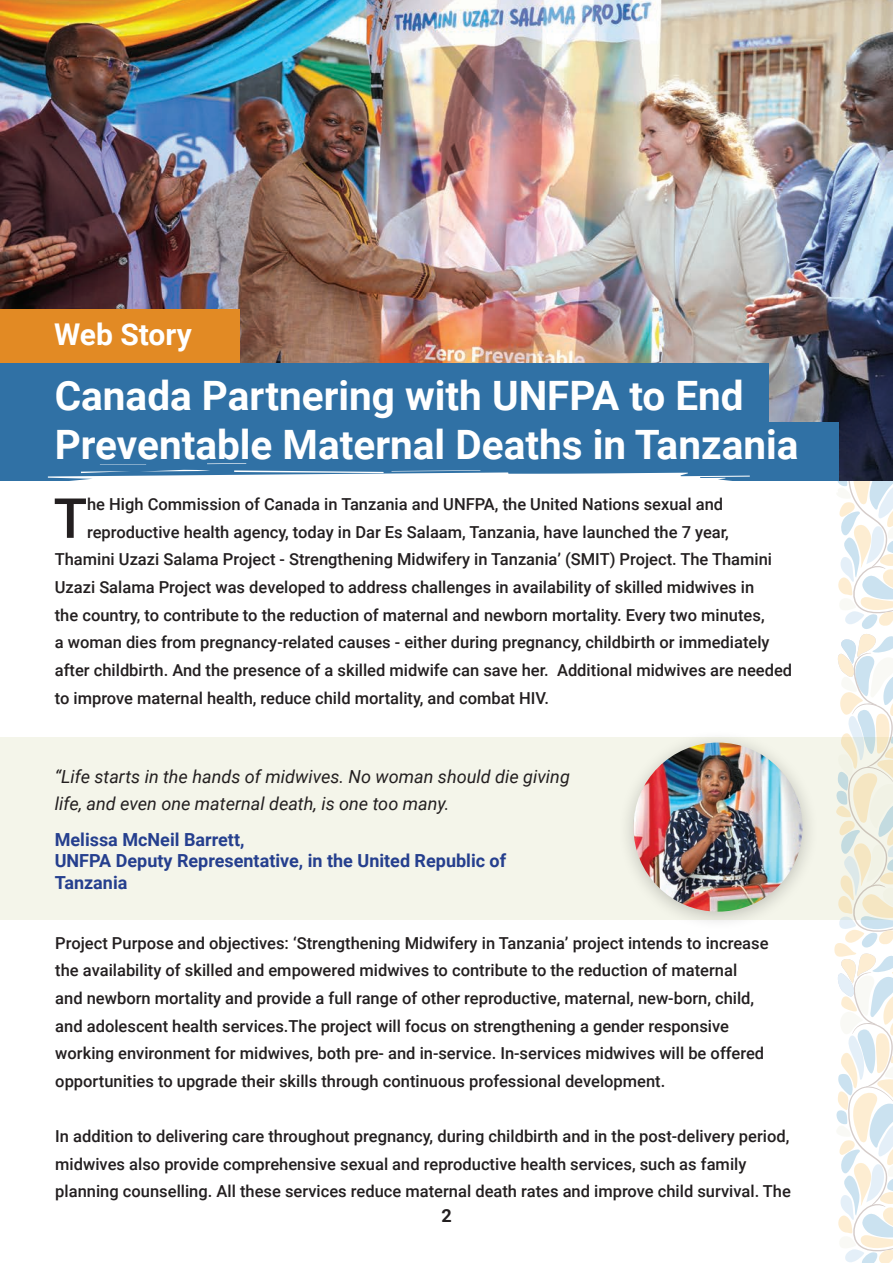
<style>
.page{position:relative;width:893px;height:1263px;background:#fff}
.page>*{position:absolute;margin:0;border:0;box-sizing:border-box;transform-origin:0 0}
.t1{font:500 55.35px "Roboto";color:#231f20}
.t2{font:700 40.5px/48.6px "Roboto";color:#fff}
.t3{font:700 30px "Roboto";color:#fff}
.t4{font:italic 18px/27.6px "Roboto";color:#231f20}
.t5{font:700 18px/21.6px "Roboto";color:#253f8e}
.t6{font:700 18px "Roboto";color:#231f20}
.t7{font:500 16.5px/27.6px "Roboto";color:#231f20}
</style>
<div class="page">
<img style="left:3px;top:0;width:890px;height:1263px">
<hr style="left:100px;top:464px;width:46px;height:1px;background:#fff;border-radius:50%">
<hr style="left:207px;top:463px;width:39px;height:1px;background:#fff">
<hr style="left:892px;top:0;width:1px;height:275px;background:#f4f5ea">
<h3 class="t3" style="left:54px;top:313px;width:139px">Web Story</h3>
<h2 class="t2" style="left:55px;top:370px;width:745px">Canada Partnering with UNFPA to End<br>Preventable Maternal Deaths in Tanzania</h2>
<h1 class="t1" style="left:54px;top:479px;width:35px">T</h1>
<p class="t7" style="left:87px;top:490px;width:638px">he High Commission of Canada in Tanzania and UNFPA, the United Nations sexual and</p>
<p class="t7" style="left:87px;top:518px;width:643px">reproductive health agency, today in Dar Es Salaam, Tanzania, have launched the 7 year,</p>
<p class="t7" style="left:55px;top:545px;width:719px">Thamini Uzazi Salama Project - Strengthening Midwifery in Tanzania’ (SMIT) Project. The Thamini</p>
<p class="t7" style="left:55px;top:573px;width:701px">Uzazi Salama Project was developed to address challenges in availability of skilled midwives in</p>
<p class="t7" style="left:55px;top:600px;width:711px">the country, to contribute to the reduction of maternal and newborn mortality. Every two minutes,</p>
<p class="t7" style="left:55px;top:628px;width:716px">a woman dies from pregnancy-related causes - either during pregnancy, childbirth or immediately</p>
<p class="t7" style="left:55px;top:656px;width:739px">after childbirth. And the presence of a skilled midwife can save her. Additional midwives are needed</p>
<p class="t7" style="left:55px;top:683px;width:496px">to improve maternal health, reduce child mortality, and combat HIV.</p>
<p class="t4" style="left:55px;top:762px;width:517px">“Life starts in the hands of midwives. No woman should die giving life, and even one maternal death, is one too many.</p>
<p class="t5" style="left:55px;top:828px;width:453px">Melissa McNeil Barrett,<br>UNFPA Deputy Representative, in the United Republic of<br>Tanzania</p>
<p class="t7" style="left:55px;top:928px;width:715px">Project Purpose and objectives: ‘Strengthening Midwifery in Tanzania’ project intends to increase the availability of skilled and empowered midwives to contribute to the reduction of maternal and newborn mortality and provide a full range of other reproductive, maternal, new-born, child, and adolescent health services.The project will focus on strengthening a gender responsive working environment for midwives, both pre- and in-service. In-services midwives will be offered opportunities to upgrade their skills through continuous professional development.</p>
<p class="t7" style="left:55px;top:1122px;width:737px">In addition to delivering care throughout pregnancy, during childbirth and in the post-delivery period, midwives also provide comprehensive sexual and reproductive health services, such as family planning counselling. All these services reduce maternal death rates and improve child survival. The</p>
<p class="t6" style="left:441px;top:1203px;width:12px">2</p>
</div>
